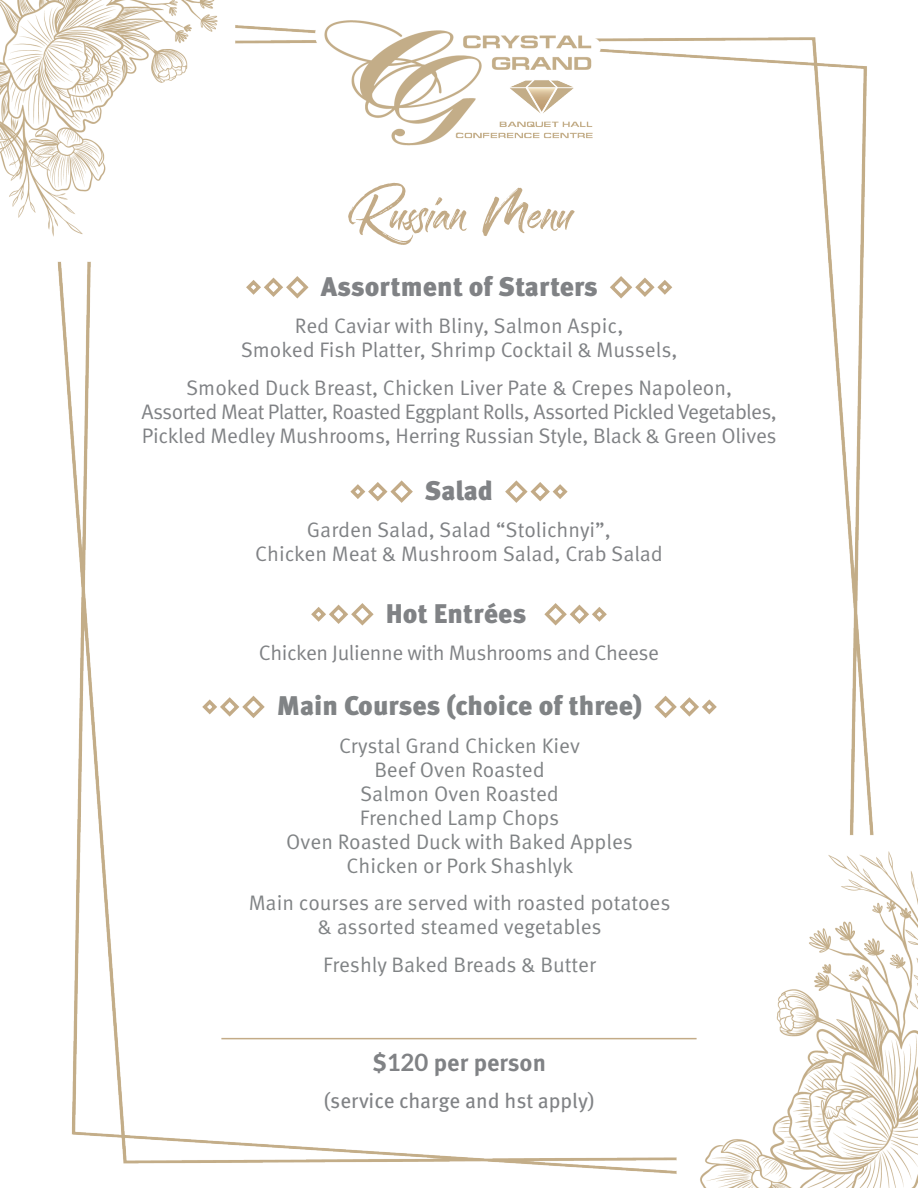
<style>
.page{position:relative;width:918px;height:1188px;background:#fff}
.page>*{position:absolute;margin:0;border:0;box-sizing:border-box;transform-origin:0 0}
.t1{font:82.5px "Sandbrush Pro";color:#c3ab87}
.t2{font:900 27px "Meta Pro";color:#808285}
.t3{font:900 27px "Meta Pro";color:#808385}
.t4{font:700 24px "Meta Pro";color:#808285}
.t5{font:21px/24px "Meta Pro";letter-spacing:-.01em;color:#808285;text-align:center}
.t6{font:21px/24px "Meta Pro";color:#808385;text-align:center}
.t7{font:21px "Meta Pro";color:#808285}
.s1{font-family:"Lato"}
</style>
<div class="page">
<img style="left:0;top:0;width:918px;height:1188px">
<svg style="left:244px;top:274px;width:67px;height:27px"></svg>
<svg style="left:607px;top:274px;width:68px;height:27px"></svg>
<svg style="left:348px;top:478px;width:67px;height:27px"></svg>
<svg style="left:503px;top:478px;width:67px;height:27px"></svg>
<svg style="left:309px;top:601px;width:67px;height:27px"></svg>
<svg style="left:542px;top:601px;width:67px;height:27px"></svg>
<svg style="left:200px;top:693px;width:67px;height:28px"></svg>
<svg style="left:652px;top:693px;width:67px;height:28px"></svg>
<hr style="left:221px;top:1038px;width:476px;height:1px;background:#c3ab87">
<h1 class="t1" style="left:347px;top:170px;width:225px">Russian Menu</h1>
<p class="t2" style="left:321px;top:269px;width:279px">Assortment of Starters</p>
<p class="t5" style="left:241px;top:314px;width:438px">Red Caviar with Bliny, Salmon Aspic,<br>Smoked Fish Platter, Shrimp Cocktail &amp; Mussels,</p>
<p class="t5" style="left:141px;top:376px;width:637px">Smoked Duck Breast, Chicken Liver Pate &amp; Crepes Napoleon,<br>Assorted Meat Platter, Roasted Eggplant Rolls, Assorted Pickled Vegetables,<br>Pickled Medley Mushrooms, Herring Russian Style, Black &amp; Green Olives</p>
<p class="t2" style="left:424px;top:473px;width:70px">Salad</p>
<p class="t5" style="left:255px;top:519px;width:409px">Garden Salad, Salad “Stolichnyi”,<br>Chicken Meat &amp; Mushroom Salad, Crab Salad</p>
<p class="t2" style="left:386px;top:596px;width:142px">Hot Entrées</p>
<p class="t5" style="left:259px;top:641px;width:402px">Chicken Julienne with Mushrooms and Cheese</p>
<p class="t3" style="left:277px;top:689px;width:367px">Main Courses (choice of three)</p>
<p class="t6" style="left:286px;top:734px;width:348px">Crystal Grand Chicken Kiev<br>Beef Oven Roasted<br>Salmon Oven Roasted<br>Frenched Lamp Chops<br>Oven Roasted Duck with Baked Apples<br>Chicken or Pork Shashlyk</p>
<p class="t6" style="left:249px;top:892px;width:423px">Main courses are served with roasted potatoes &amp; assorted steamed vegetables</p>
<p class="t6" style="left:323px;top:953px;width:274px">Freshly Baked Breads &amp; Butter</p>
<p class="t4" style="left:372px;top:1048px;width:175px">$<span class="s1">120</span> per person</p>
<p class="t7" style="left:324px;top:1087px;width:272px">(service charge and hst apply)</p>
</div>
